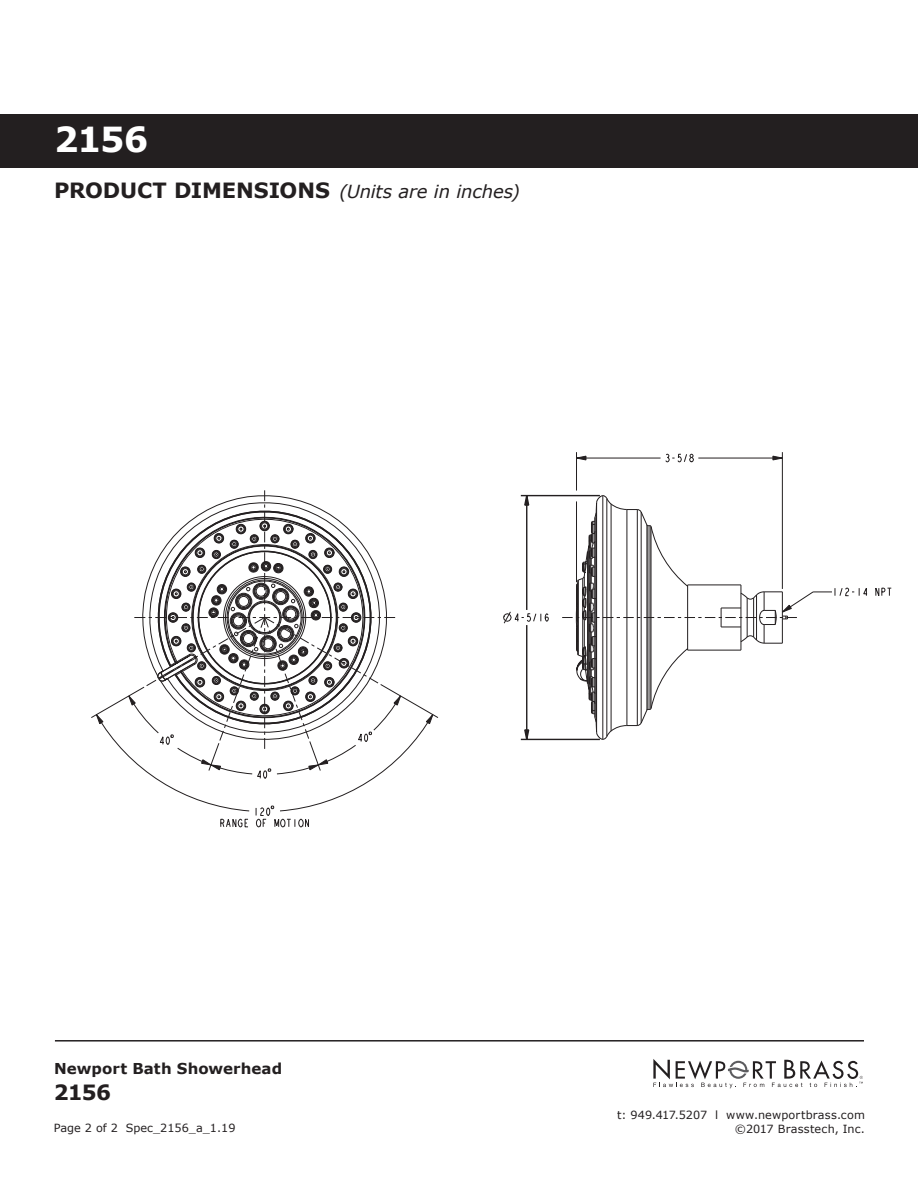
<style>
.page{position:relative;width:918px;height:1188px;background:#fff}
.page>*{position:absolute;margin:0;border:0;box-sizing:border-box;transform-origin:0 0}
.t1{font:700 34.5px "Verdana";color:#fff}
.t2{font:700 21px "Verdana";color:#231f20}
.t3{font:italic 18px "Verdana";letter-spacing:-.01em;color:#231f20}
.t4{font:700 15px "Verdana";letter-spacing:.005em;color:#231f20}
.t5{font:11.25px/13.5px "Verdana";letter-spacing:.01em;color:#231f20;text-align:right}
.s1{font-weight:700;font-style:normal;font-size:21px}
</style>
<div class="page">
<svg style="left:653px;top:1059px;width:210px;height:29px"></svg>
<hr style="left:55px;top:1040px;width:809px;height:2px;background:#231f20">
<div style="left:0;top:114px;width:918px;height:54px;background:#231f20"></div>
<svg style="left:665px;top:453px;width:29px;height:10px"></svg>
<svg style="left:577px;top:456px;width:9px;height:5px"></svg>
<svg style="left:772px;top:456px;width:10px;height:5px"></svg>
<svg style="left:503px;top:611px;width:46px;height:13px"></svg>
<svg style="left:523px;top:729px;width:7px;height:12px"></svg>
<svg style="left:523px;top:494px;width:7px;height:12px"></svg>
<svg style="left:875px;top:587px;width:16px;height:9px"></svg>
<hr style="left:526px;top:496px;width:1px;height:114px;background:#231f20">
<hr style="left:526px;top:625px;width:1px;height:114px;background:#231f20">
<hr style="left:521px;top:739px;width:79px;height:1px;background:#231f20">
<hr style="left:521px;top:495px;width:79px;height:1px;background:#231f20">
<hr style="left:576px;top:452px;width:1px;height:39px;background:#231f20">
<hr style="left:782px;top:452px;width:1px;height:137px;background:#231f20">
<hr style="left:698px;top:458px;width:84px;height:1px;background:#231f20">
<hr style="left:577px;top:458px;width:84px;height:1px;background:#231f20">
<svg style="left:91px;top:490px;width:348px;height:338px"></svg>
<svg style="left:562px;top:495px;width:306px;height:245px"></svg>
<h1 class="t1" style="left:54px;top:115px;width:96px">2156</h1>
<h3 class="t3" style="left:54px;top:179px;width:467px"><span class="s1">PRODUCT DIMENSIONS</span> (Units are in inches)</h3>
<h3 class="t4" style="left:54px;top:1058px;width:230px">Newport Bath Showerhead</h3>
<h2 class="t2" style="left:54px;top:1077px;width:59px">2156</h2>
<p class="t5" style="left:54px;top:1121px;width:183px">Page 2 of 2 Spec_2156_a_1.19</p>
<p class="t5" style="left:617px;top:1108px;width:249px">t: 949.417.5207 l www.newportbrass.com ©2017 Brasstech, Inc.</p>
</div>
